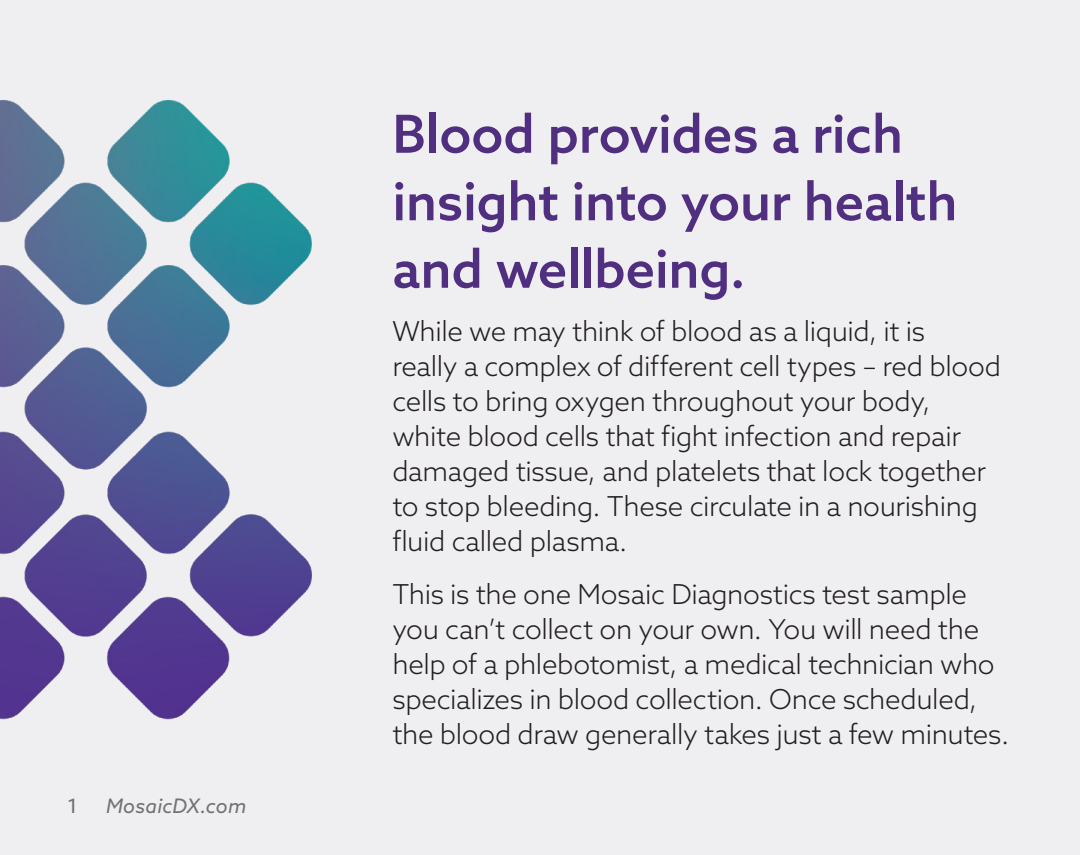
<style>
.page{position:relative;width:1080px;height:855px;background:#efeef0}
.page>*{position:absolute;margin:0;border:0;box-sizing:border-box;transform-origin:0 0}
.MDX_Paragraph_Style{font:500 52.5px/67.5px "Azo Sans";letter-spacing:-.005em;color:#502f81}
.MDX_Paragraph_Style-2{font:300 27.5px/35px "Azo Sans";letter-spacing:-.015em;color:#231f20}
.t1{font:italic 20px "Azo Sans";letter-spacing:.01em;color:#6f7172}
.t2{font:20px "Azo Sans";color:#6f7172}
</style>
<div class="page">
<img style="left:0;top:100px;width:312px;height:620px">
<p class="t2" style="left:68px;top:793px;width:12px">1</p>
<p class="t1" style="left:106px;top:793px;width:142px">MosaicDX.com</p>
<p class="MDX_Paragraph_Style" style="left:392px;top:99px;width:567px">Blood provides a rich insight into your health and wellbeing.</p>
<p class="MDX_Paragraph_Style-2" style="left:392px;top:313px;width:610px">While we may think of blood as a liquid, it is<br>really a complex of different cell types – red blood cells to bring oxygen throughout your body, white blood cells that fight infection and repair damaged tissue, and platelets that lock together to stop bleeding. These circulate in a nourishing fluid called plasma.</p>
<p class="MDX_Paragraph_Style-2" style="left:392px;top:576px;width:618px">This is the one Mosaic Diagnostics test sample you can’t collect on your own. You will need the help of a phlebotomist, a medical technician who specializes in blood collection. Once scheduled, the blood draw generally takes just a few minutes.</p>
</div>
